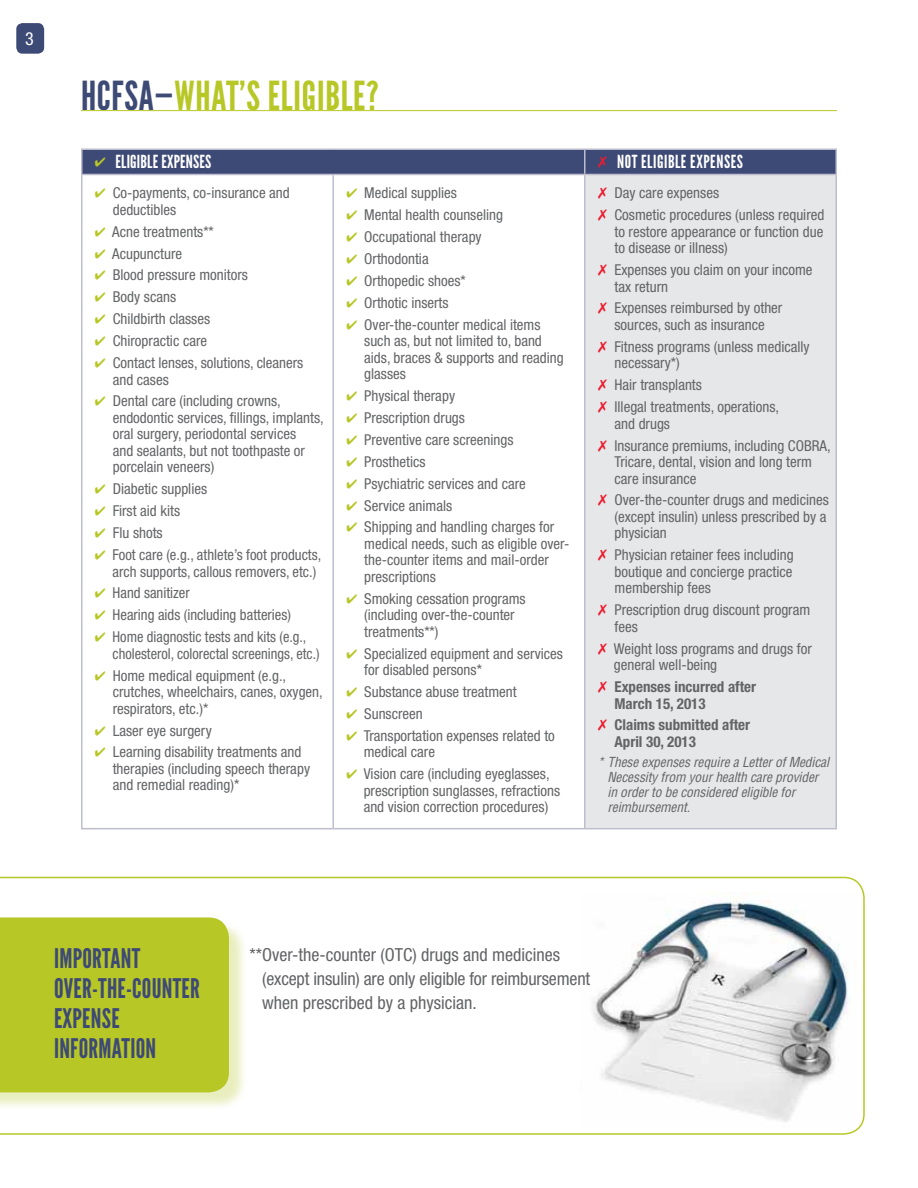
<style>
.page{position:relative;width:918px;height:1188px;background:#fff}
.page>*{position:absolute;margin:0;border:0;box-sizing:border-box;transform-origin:0 0}
.t1{font:39.9px "League Gothic";letter-spacing:.02em;color:#b7c726}
.t2{font:27px/30px "League Gothic";letter-spacing:.01em;color:#3e4a76}
.t3{font:condensed 18px/24px "Helvetica Neue";color:#636466}
.t4{font:18px "League Gothic";letter-spacing:.03em;color:#fff}
.t5{font:18px "League Gothic";letter-spacing:.01em;color:#fff}
.t6{font:condensed 18px "Helvetica Neue";color:#fff}
.t7{font:condensed 15px/21.9px "Helvetica Neue";color:#636466}
.t8{font:700 condensed 15px/16.5px "Helvetica Neue";color:#636466}
.t9{font:condensed 15px/21.9px "Helvetica Neue";color:#636466;scale:.96 1}
.t10{font:italic condensed 13.5px/15px "Helvetica";letter-spacing:-.01em;color:#636466}
.s1{color:#3e4a76}
</style>
<div class="page">
<hr style="left:81px;top:110px;width:756px;height:1px;background:#b7c726">
<div style="left:585px;top:174px;width:251px;height:655px;background:#e6e7e8"></div>
<hr style="left:81px;top:148px;width:252px;height:2px;background:#bebdcd">
<hr style="left:333px;top:148px;width:252px;height:2px;background:#bebdcd">
<hr style="left:585px;top:148px;width:252px;height:2px;background:#bebdcd">
<hr style="left:81px;top:174px;width:252px;height:1px;background:#bebdcd">
<hr style="left:81px;top:175px;width:1px;height:653px;background:#bebdcd">
<hr style="left:333px;top:174px;width:252px;height:1px;background:#bebdcd">
<hr style="left:333px;top:175px;width:1px;height:653px;background:#bebdcd">
<hr style="left:585px;top:174px;width:252px;height:1px;background:#bebdcd">
<hr style="left:584px;top:175px;width:1px;height:653px;background:#bebdcd">
<hr style="left:836px;top:175px;width:1px;height:653px;background:#bebdcd">
<hr style="left:81px;top:828px;width:252px;height:1px;background:#bebdcd">
<hr style="left:333px;top:828px;width:252px;height:1px;background:#bebdcd">
<hr style="left:585px;top:828px;width:252px;height:1px;background:#bebdcd">
<svg style="left:0;top:877px;width:865px;height:258px"></svg>
<div style="left:0;top:920px;width:248px;height:191px;background:#b7c726;opacity:.3"></div>
<div style="left:0;top:917px;width:229px;height:175px;background:#b7c726"></div>
<img style="left:580px;top:892px;width:276px;height:236px">
<div style="left:16px;top:23px;width:28px;height:31px;background:#3e4a76;border-radius:6px"></div>
<svg style="left:81px;top:149px;width:756px;height:25px;background:#45507b"></svg>
<p class="t6" style="left:25px;top:29px;width:10px">3</p>
<h1 class="t1" style="left:81px;top:73px;width:200px"><span class="s1">HCFSA—</span>WHAT’S ELIGIBLE</h1>
<h1 class="t1" style="left:366px;top:73px;width:14px">?</h1>
<p class="t5" style="left:116px;top:152px;width:97px">ELIGIBLE EXPENSES</p>
<p class="t4" style="left:617px;top:152px;width:127px">NOT ELIGIBLE EXPENSES</p>
<p class="t7" style="left:113px;top:185px;width:179px;line-height:16.5px">Co-payments, co-insurance and deductibles</p>
<p class="t7" style="left:112px;top:220px;width:193px">Acne treatments**<br>Acupuncture<br>Blood pressure monitors<br>Body scans<br>Childbirth classes<br>Chiropractic care<br>Contact lenses, solutions, cleaners</p>
<p class="t7" style="left:113px;top:368px;width:170px">and cases<br>Dental care (including crowns,</p>
<p class="t7" style="left:113px;top:409px;width:212px;line-height:16.5px">endodontic services, fillings, implants, oral surgery, periodontal services<br>and sealants, but not toothpaste or porcelain veneers)</p>
<p class="t7" style="left:113px;top:478px;width:210px">Diabetic supplies<br>First aid kits<br>Flu shots<br>Foot care (e.g., athlete’s foot products,</p>
<p class="t7" style="left:113px;top:560px;width:205px">arch supports, callous removers, etc.)<br>Hand sanitizer<br>Hearing aids (including batteries)<br>Home diagnostic tests and kits (e.g.,</p>
<p class="t9" style="left:113px;top:642px;width:217px">cholesterol, colorectal screenings, etc.)<br>Home medical equipment (e.g.,</p>
<p class="t7" style="left:113px;top:684px;width:212px;line-height:16.5px">crutches, wheelchairs, canes, oxygen, respirators, etc.)*</p>
<p class="t7" style="left:113px;top:719px;width:190px">Laser eye surgery<br>Learning disability treatments and</p>
<p class="t7" style="left:113px;top:760px;width:199px;line-height:16.5px">therapies (including speech therapy and remedial reading)*</p>
<p class="t7" style="left:364px;top:182px;width:178px">Medical supplies<br>Mental health counseling<br>Occupational therapy<br>Orthodontia<br>Orthopedic shoes*<br>Orthotic inserts<br>Over-the-counter medical items</p>
<p class="t7" style="left:364px;top:333px;width:201px;line-height:16.5px">such as, but not limited to, band aids, braces &amp; supports and reading glasses</p>
<p class="t7" style="left:364px;top:385px;width:191px">Physical therapy<br>Prescription drugs<br>Preventive care screenings<br>Prosthetics<br>Psychiatric services and care<br>Service animals<br>Shipping and handling charges for</p>
<p class="t7" style="left:364px;top:535px;width:207px;line-height:16.5px">medical needs, such as eligible over&shy;the-counter items and mail-order prescriptions</p>
<p class="t7" style="left:364px;top:590px;width:163px;line-height:16.5px">Smoking cessation programs (including over-the-counter treatments**)</p>
<p class="t7" style="left:364px;top:645px;width:200px;line-height:16.5px">Specialized equipment and services for disabled persons*</p>
<p class="t7" style="left:364px;top:681px;width:193px">Substance abuse treatment<br>Sunscreen<br>Transportation expenses related to</p>
<p class="t7" style="left:364px;top:741px;width:187px">medical care<br>Vision care (including eyeglasses,</p>
<p class="t7" style="left:364px;top:782px;width:198px;line-height:16.5px">prescription sunglasses, refractions and vision correction procedures)</p>
<p class="t7" style="left:615px;top:182px;width:211px">Day care expenses<br>Cosmetic procedures (unless required</p>
<p class="t7" style="left:615px;top:223px;width:210px;line-height:16.5px">to restore appearance or function due to disease or illness)</p>
<p class="t7" style="left:615px;top:261px;width:200px;line-height:16.5px">Expenses you claim on your income tax return</p>
<p class="t7" style="left:615px;top:300px;width:169px;line-height:16.5px">Expenses reimbursed by other sources, such as insurance</p>
<p class="t7" style="left:615px;top:338px;width:197px;line-height:16.5px">Fitness programs (unless medically necessary*)</p>
<p class="t7" style="left:615px;top:374px;width:166px">Hair transplants<br>Illegal treatments, operations,</p>
<p class="t7" style="left:615px;top:412px;width:218px">and drugs<br>Insurance premiums, including COBRA,</p>
<p class="t7" style="left:615px;top:453px;width:199px;line-height:16.5px">Tricare, dental, vision and long term care insurance</p>
<p class="t7" style="left:615px;top:492px;width:216px;line-height:16.5px">Over-the-counter drugs and medicines (except insulin) unless prescribed by a physician</p>
<p class="t7" style="left:615px;top:547px;width:181px;line-height:16.5px;text-align:justify">Physician retainer fees including boutique and concierge practice membership fees</p>
<p class="t7" style="left:615px;top:602px;width:197px;line-height:16.5px">Prescription drug discount program fees</p>
<p class="t7" style="left:614px;top:640px;width:199px;line-height:16.5px">Weight loss programs and drugs for general well-being</p>
<p class="t8" style="left:615px;top:678px;width:143px">Expenses incurred after<br>March 15, 2013</p>
<p class="t8" style="left:615px;top:717px;width:137px">Claims submitted after<br>April 30, 2013</p>
<p class="t10" style="left:607px;top:755px;width:223px;text-indent:-10px">* These expenses require a Letter of Medical Necessity from your health care provider in order to be considered eligible for reimbursement.</p>
<h2 class="t2" style="left:54px;top:943px;width:147px">IMPORTANT<br>OVER-THE-COUNTER<br>EXPENSE<br>INFORMATION</h2>
<p class="t3" style="left:262px;top:943px;width:329px;text-indent:-13px">**Over-the-counter (OTC) drugs and medicines (except insulin) are only eligible for reimbursement when prescribed by a physician.</p>
</div>
